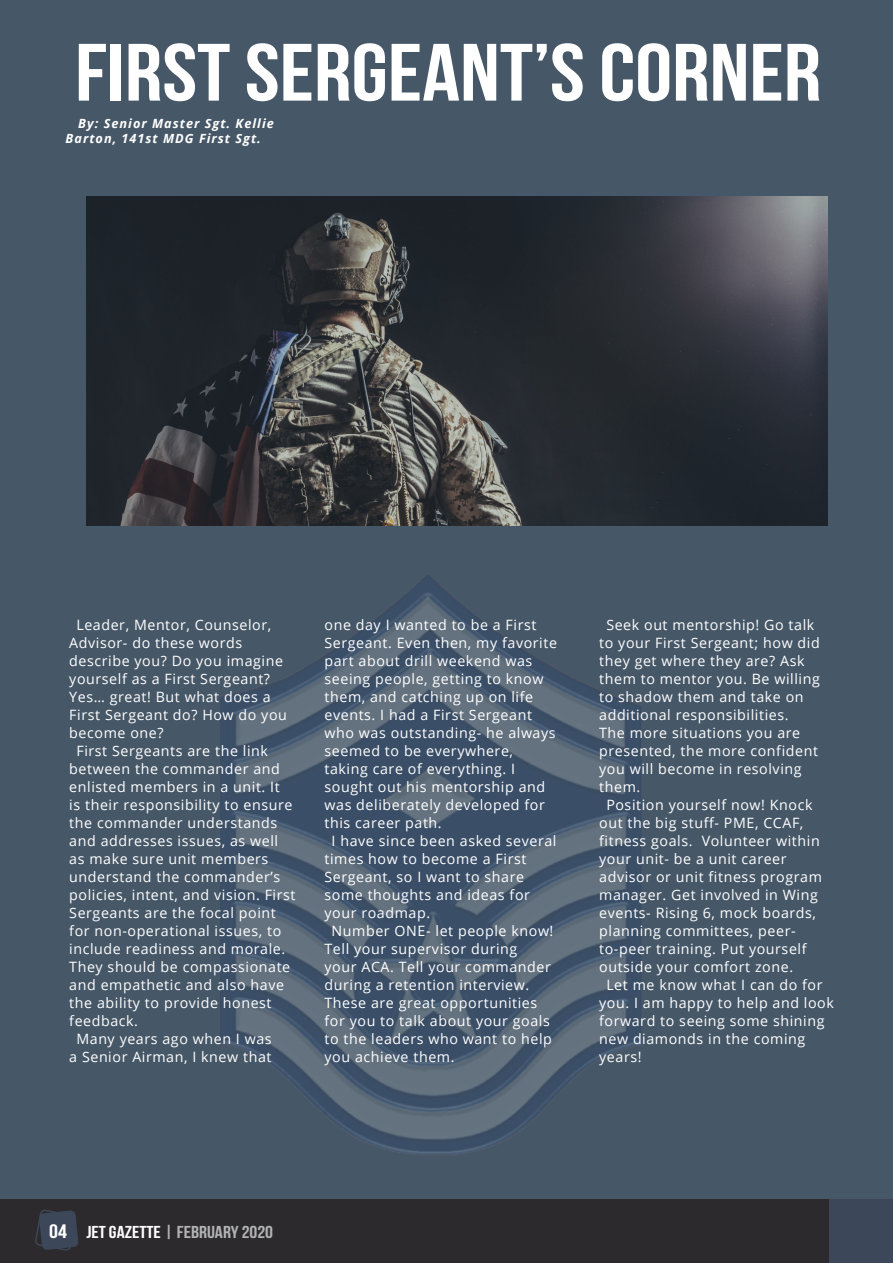
<style>
.page{position:relative;width:893px;height:1263px;background:#fff}
.page>*{position:absolute;margin:0;border:0;box-sizing:border-box;transform-origin:0 0}
.t1{font:81px "Bebas Neue";color:#fff;scale:1.15 1}
.t2{font:19.5px "Bebas Neue";color:#fff;scale:1.15 1}
.t3{font:17.25px "Bebas Neue";color:#b2b3b7;scale:1.15 1}
.t4{font:14.25px/18px "Open Sans";letter-spacing:.04em;color:#fff}
.t5{font:italic 700 12.75px/15.1px "Open Sans";letter-spacing:.08em;color:#fff}
.s1{color:#fff}
</style>
<div class="page">
<div style="left:0;top:1199px;width:893px;height:64px;background:#2c2a2c"></div>
<div style="left:829px;top:1199px;width:64px;height:64px;background:#3c4759"></div>
<svg style="left:35px;top:1209px;width:43px;height:42px"></svg>
<div style="left:0;top:0;width:893px;height:1198px;background:#465767"></div>
<img style="left:221px;top:575px;width:420px;height:581px">
<img style="left:86px;top:197px;width:741px;height:328px">
<p class="t1" style="left:75px;top:28px;width:650px">FIRST SERGEANT’S CORNER</p>
<p class="t5" style="left:66px;top:115px;width:210px;text-indent:13px">By: Senior Master Sgt. Kellie<br>Barton, 141st MDG First Sgt.</p>
<p class="t4" style="left:69px;top:615px;width:219px;text-indent:7px">Leader, Mentor, Counselor,<br>Advisor- do these words describe you? Do you imagine yourself as a First Sergeant?<br>Yes… great! But what does a<br>First Sergeant do? How do you become one?</p>
<p class="t4" style="left:69px;top:741px;width:228px;text-indent:7px">First Sergeants are the link between the commander and enlisted members in a unit. It<br>is their responsibility to ensure the commander understands and addresses issues, as well as make sure unit members understand the commander’s policies, intent, and vision. First<br>Sergeants are the focal point for non-operational issues, to include readiness and morale.<br>They should be compassionate and empathetic and also have the ability to provide honest feedback.</p>
<p class="t4" style="left:69px;top:1029px;width:204px;text-align:center">Many years ago when I was a Senior Airman, I knew that</p>
<p class="t4" style="left:324px;top:615px;width:234px">one day I wanted to be a First<br>Sergeant. Even then, my favorite part about drill weekend was seeing people, getting to know them, and catching up on life events. I had a First Sergeant who was outstanding- he always seemed to be everywhere, taking care of everything. I sought out his mentorship and was deliberately developed for this career path.</p>
<p class="t4" style="left:324px;top:831px;width:234px;text-indent:7px">I have since been asked several times how to become a First<br>Sergeant, so I want to share some thoughts and ideas for your roadmap.</p>
<p class="t4" style="left:324px;top:921px;width:230px;text-indent:7px">Number ONE- let people know!<br>Tell your supervisor during<br>your ACA. Tell your commander during a retention interview.<br>These are great opportunities for you to talk about your goals to the leaders who want to help you achieve them.</p>
<p class="t4" style="left:599px;top:615px;width:222px;text-indent:7px">Seek out mentorship! Go talk to your First Sergeant; how did they get where they are? Ask them to mentor you. Be willing to shadow them and take on additional responsibilities.<br>The more situations you are presented, the more confident you will become in resolving them.</p>
<p class="t4" style="left:599px;top:795px;width:224px;text-indent:7px">Position yourself now! Knock out the big stuff- PME, CCAF, fitness goals. Volunteer within your unit- be a unit career advisor or unit fitness program manager. Get involved in Wing events- Rising 6, mock boards, planning committees, peer&shy;to-peer training. Put yourself outside your comfort zone.</p>
<p class="t4" style="left:599px;top:975px;width:236px;text-indent:7px">Let me know what I can do for you. I am happy to help and look forward to seeing some shining new diamonds in the coming years!</p>
<p class="t2" style="left:49px;top:1221px;width:17px">04</p>
<p class="t3" style="left:86px;top:1222px;width:164px"><span class="s1">JET GAZETTE</span> | FEBRUARY 2020</p>
</div>
